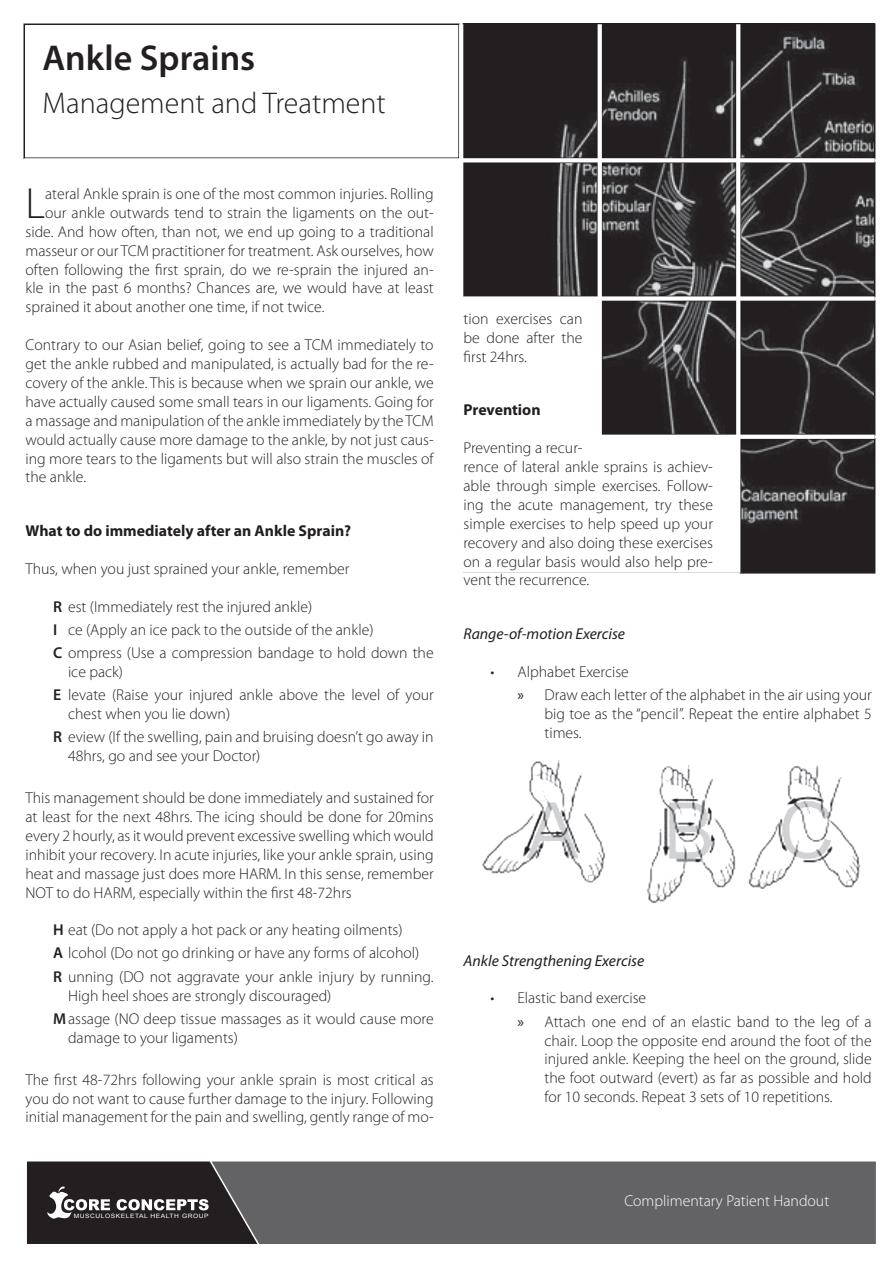
<style>
.page{position:relative;width:893px;height:1263px;background:#fff}
.page>*{position:absolute;margin:0;border:0;box-sizing:border-box;transform-origin:0 0}
.t1{font:300 43.8px "Myriad Pro";color:#231f20}
.t2{font:600 36px "Myriad Pro";color:#231f20}
.t3{font:300 30px "Myriad Pro";color:#231f20}
.t4{font:300 15.75px/18.9px "Myriad Pro";color:#231f20}
.t5{font:italic 15.75px "Myriad Pro";color:#231f20}
.t6{font:700 15.75px "Myriad Pro";color:#231f20}
.t7{font:300 15.75px "Myriad Pro";color:#fff}
.t8{font:15.75px "Myriad Pro";color:#231f20}
.t9{font:6px "Arial";letter-spacing:.085em;color:#fff;scale:1.11 1}
.s1{font-weight:600}
</style>
<div class="page">
<div style="left:26px;top:1161px;width:851px;height:84px;background:#636366"></div>
<div style="left:25px;top:1160px;width:852px;height:85px;border:2px solid #fff"></div>
<svg style="left:25px;top:1160px;width:236px;height:85px;background:#403d3e"></svg>
<svg style="left:24px;top:24px;width:851px;height:549px"></svg>
<img style="left:482px;top:760px;width:379px;height:143px">
<h2 class="t2" style="left:43px;top:35px;width:214px">Ankle Sprains</h2>
<h3 class="t3" style="left:43px;top:85px;width:345px">Management and Treatment</h3>
<h1 class="t1" style="left:26px;top:177px;width:21px">L</h1>
<p class="t4" style="left:45px;top:184px;width:390px">ateral Ankle sprain is one of the most common injuries. Rolling</p>
<p class="t4" style="left:45px;top:203px;width:390px">our ankle outwards tend to strain the ligaments on the out-</p>
<p class="t4" style="left:26px;top:222px;width:410px">side. And how often, than not, we end up going to a traditional</p>
<p class="t4" style="left:26px;top:241px;width:410px">masseur or our TCM practitioner for treatment. Ask ourselves, how</p>
<p class="t4" style="left:26px;top:260px;width:410px">often following the first sprain, do we re-sprain the injured an-</p>
<p class="t4" style="left:26px;top:279px;width:410px">kle in the past 6 months? Chances are, we would have at least</p>
<p class="t4" style="left:26px;top:297px;width:300px">sprained it about another one time, if not twice.</p>
<p class="t4" style="left:26px;top:335px;width:410px;text-align:justify">Contrary to our Asian belief, going to see a TCM immediately to get the ankle rubbed and manipulated, is actually bad for the re&shy;covery of the ankle. This is because when we sprain our ankle, we have actually caused some small tears in our ligaments. Going for a massage and manipulation of the ankle immediately by the TCM would actually cause more damage to the ankle, by not just caus&shy;ing more tears to the ligaments but will also strain the muscles of the ankle.</p>
<p class="t6" style="left:26px;top:520px;width:327px">What to do immediately after an Ankle Sprain?</p>
<p class="t4" style="left:26px;top:559px;width:325px">Thus, when you just sprained your ankle, remember</p>
<p class="t4" style="left:53px;top:595px;width:382px;line-height:23.1px"><span class="s1">R</span> est (Immediately rest the injured ankle)<br><span class="s1">I</span> ce (Apply an ice pack to the outside of the ankle)<br><span class="s1">C</span> ompress (Use a compression bandage to hold down the</p>
<p class="t4" style="left:53px;top:660px;width:382px;line-height:23.1px;text-indent:15px">ice pack)<br><span class="s1">E</span> levate (Raise your injured ankle above the level of your</p>
<p class="t4" style="left:53px;top:702px;width:382px;line-height:23.1px;text-indent:15px">chest when you lie down)<br><span class="s1">R</span> eview (If the swelling, pain and bruising doesn’t go away in</p>
<p class="t4" style="left:68px;top:746px;width:194px">48hrs, go and see your Doctor)</p>
<p class="t4" style="left:26px;top:788px;width:410px;text-align:justify">This management should be done immediately and sustained for at least for the next 48hrs. The icing should be done for 20mins every 2 hourly, as it would prevent excessive swelling which would inhibit your recovery. In acute injuries, like your ankle sprain, using heat and massage just does more HARM. In this sense, remember NOT to do HARM, especially within the first 48-72hrs</p>
<p class="t4" style="left:53px;top:918px;width:382px;line-height:23.1px"><span class="s1">H</span> eat (Do not apply a hot pack or any heating oilments)<br><span class="s1">A</span> lcohol (Do not go drinking or have any forms of alcohol)<br><span class="s1">R</span> unning (DO not aggravate your ankle injury by running.</p>
<p class="t4" style="left:53px;top:983px;width:382px;line-height:23.1px;text-indent:15px">High heel shoes are strongly discouraged)<br><span class="s1">M</span>assage (NO deep tissue massages as it would cause more</p>
<p class="t4" style="left:68px;top:1028px;width:171px">damage to your ligaments)</p>
<p class="t4" style="left:26px;top:1070px;width:410px;text-align:justify">The first 48-72hrs following your ankle sprain is most critical as you do not want to cause further damage to the injury. Following initial management for the pain and swelling, gently range of mo-</p>
<p class="t9" style="left:74px;top:1211px;width:123px">MUSCULOSKELETAL HEALTH GROUP</p>
<p class="t4" style="left:463px;top:309px;width:121px;text-align:justify">tion exercises can be done after the first 24hrs.</p>
<p class="t6" style="left:463px;top:400px;width:79px">Prevention</p>
<p class="t4" style="left:463px;top:438px;width:251px">Preventing a recur-<br>rence of lateral ankle sprains is achiev&shy;able through simple exercises. Follow&shy;ing the acute management, try these simple exercises to help speed up your recovery and also doing these exercises on a regular basis would also help pre&shy;vent the recurrence.</p>
<p class="t5" style="left:463px;top:624px;width:163px">Range-of-motion Exercise</p>
<p class="t4" style="left:544px;top:660px;width:329px;line-height:23.1px;text-indent:-27px">Alphabet Exercise<br>Draw each letter of the alphabet in the air using your</p>
<p class="t4" style="left:544px;top:704px;width:329px">big toe as the “pencil”. Repeat the entire alphabet 5 times.</p>
<p class="t4" style="left:490px;top:662px;width:5px">•</p>
<p class="t8" style="left:517px;top:685px;width:8px">»</p>
<p class="t5" style="left:463px;top:951px;width:182px">Ankle Strengthening Exercise</p>
<p class="t4" style="left:544px;top:986px;width:329px;line-height:23.1px;text-indent:-27px">Elastic band exercise<br>Attach one end of an elastic band to the leg of a</p>
<p class="t4" style="left:544px;top:1031px;width:329px;text-align:justify">chair. Loop the opposite end around the foot of the injured ankle. Keeping the heel on the ground, slide the foot outward (evert) as far as possible and hold for 10 seconds. Repeat 3 sets of 10 repetitions.</p>
<p class="t4" style="left:490px;top:989px;width:5px">•</p>
<p class="t8" style="left:517px;top:1012px;width:8px">»</p>
<p class="t7" style="left:624px;top:1191px;width:206px">Complimentary Patient Handout</p>
</div>
